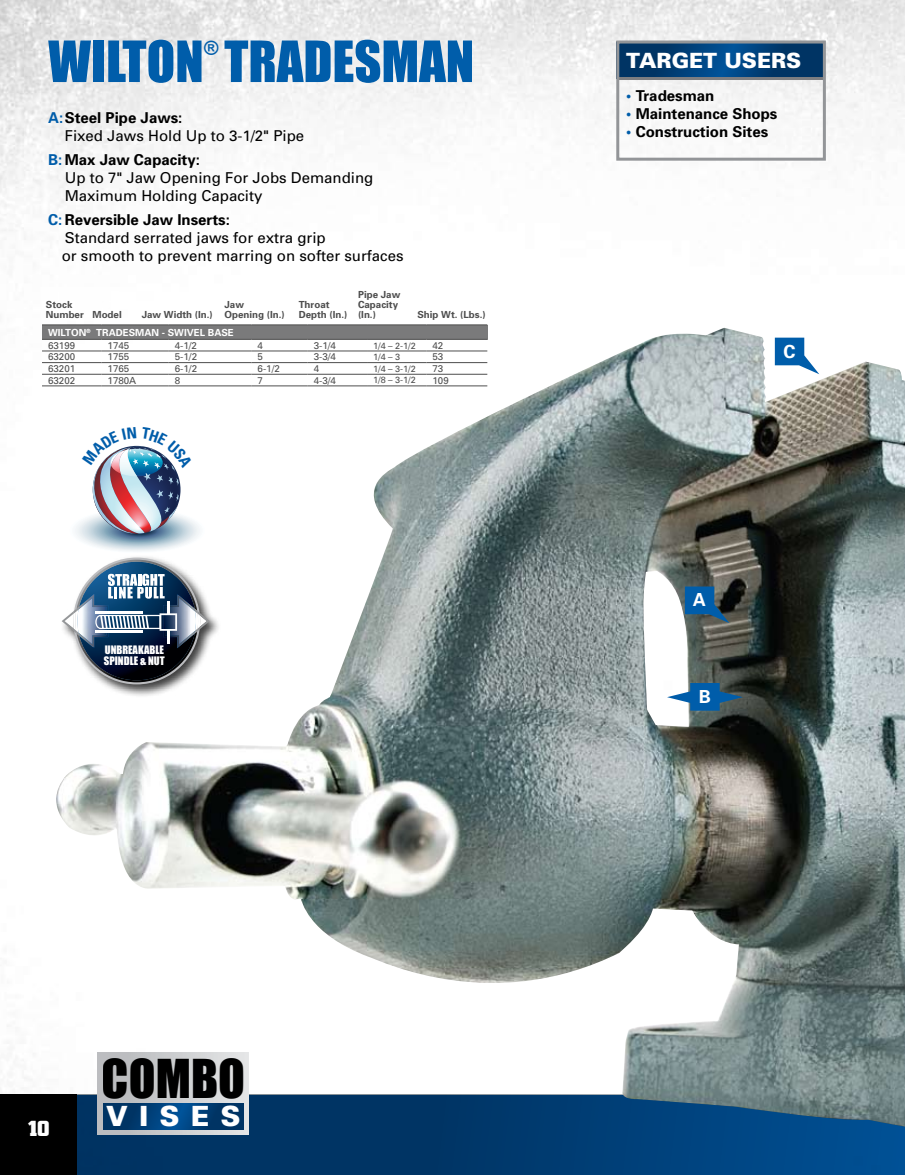
<style>
.page{position:relative;width:905px;height:1175px;background:#fff}
.page>*{position:absolute;margin:0;border:0;box-sizing:border-box;transform-origin:0 0}
.t1{font:52.5px "Impact";color:#005daa}
.t2{font:49.2px "Impact";color:#000}
.t3{font:900 27.9px "Univers";letter-spacing:.4em;color:#fff}
.t4{font:900 21px "Univers";color:#fff}
.t5{font:700 19.5px "Civic";color:#fff}
.t6{font:19.2px "Impact";color:#005daa}
.t7{font:700 18px "Univers";color:#fff}
.t8{font:15px/18px "Univers";color:#000}
.t9{font:700 15px "Univers";color:#000}
.t10{font:10.65px/10.5px "Impact";color:#fff}
.t11{font:700 9.75px/10.2px "Univers";color:#000}
.t12{font:9.75px "Univers";color:#000}
.t13{font:700 9.75px/12.8px "Univers";color:#fff}
.t14{font:9px "Univers";color:#000}
.s1{font-weight:700;color:#005daa}
.s2{font-weight:700}
.s3{font-weight:400;color:#000}
.s4{color:#005daa}
</style>
<div class="page">
<img style="left:0;top:0;width:904px;height:1080px">
<div style="left:0;top:1094px;width:904px;height:80px;background:linear-gradient(to right,#072f55,#004a8c)"></div>
<div style="left:98px;top:1052px;width:150px;height:82px;background:linear-gradient(to right,#b5b7ba,#e4e5e6)"></div>
<svg style="left:103px;top:1126px;width:140px;height:3px"></svg>
<img style="left:44px;top:328px;width:860px;height:798px">
<div style="left:42px;top:325px;width:445px;height:14px;background:#7a7a7b"></div>
<svg style="left:42px;top:340px;width:445px;height:45px"></svg>
<hr style="left:42px;top:324px;width:59px;height:1px;background:#000">
<hr style="left:101px;top:324px;width:68px;height:1px;background:#000">
<hr style="left:169px;top:324px;width:82px;height:1px;background:#000">
<hr style="left:251px;top:324px;width:57px;height:1px;background:#000">
<hr style="left:308px;top:324px;width:59px;height:1px;background:#000">
<hr style="left:367px;top:324px;width:59px;height:1px;background:#000">
<hr style="left:426px;top:324px;width:61px;height:1px;background:#000">
<hr style="left:42px;top:339px;width:59px;height:1px;background:#000">
<hr style="left:101px;top:339px;width:68px;height:1px;background:#000">
<hr style="left:169px;top:339px;width:82px;height:1px;background:#000">
<hr style="left:251px;top:339px;width:57px;height:1px;background:#000">
<hr style="left:308px;top:339px;width:59px;height:1px;background:#000">
<hr style="left:367px;top:339px;width:59px;height:1px;background:#000">
<hr style="left:426px;top:339px;width:61px;height:1px;background:#000">
<hr style="left:42px;top:351px;width:59px;height:1px;background:#000">
<hr style="left:101px;top:351px;width:68px;height:1px;background:#000">
<hr style="left:169px;top:351px;width:82px;height:1px;background:#000">
<hr style="left:251px;top:351px;width:57px;height:1px;background:#000">
<hr style="left:308px;top:351px;width:59px;height:1px;background:#000">
<hr style="left:367px;top:351px;width:59px;height:1px;background:#000">
<hr style="left:426px;top:351px;width:61px;height:1px;background:#000">
<hr style="left:42px;top:362px;width:59px;height:1px;background:#000">
<hr style="left:101px;top:362px;width:68px;height:1px;background:#000">
<hr style="left:169px;top:362px;width:82px;height:1px;background:#000">
<hr style="left:251px;top:362px;width:57px;height:1px;background:#000">
<hr style="left:308px;top:362px;width:59px;height:1px;background:#000">
<hr style="left:367px;top:362px;width:59px;height:1px;background:#000">
<hr style="left:426px;top:362px;width:61px;height:1px;background:#000">
<hr style="left:42px;top:374px;width:59px;height:1px;background:#000">
<hr style="left:101px;top:374px;width:68px;height:1px;background:#000">
<hr style="left:169px;top:374px;width:82px;height:1px;background:#000">
<hr style="left:251px;top:374px;width:57px;height:1px;background:#000">
<hr style="left:308px;top:374px;width:59px;height:1px;background:#000">
<hr style="left:367px;top:374px;width:59px;height:1px;background:#000">
<hr style="left:426px;top:374px;width:61px;height:1px;background:#000">
<hr style="left:42px;top:385px;width:59px;height:1px;background:#000">
<hr style="left:101px;top:385px;width:68px;height:1px;background:#000">
<hr style="left:169px;top:385px;width:82px;height:1px;background:#000">
<hr style="left:251px;top:385px;width:57px;height:1px;background:#000">
<hr style="left:308px;top:385px;width:59px;height:1px;background:#000">
<hr style="left:367px;top:385px;width:59px;height:1px;background:#000">
<hr style="left:426px;top:385px;width:61px;height:1px;background:#000">
<svg style="left:40px;top:286px;width:447px;height:35px"></svg>
<div style="left:0;top:1094px;width:76px;height:80px;background:#000"></div>
<svg style="left:620px;top:44px;width:201px;height:33px"></svg>
<hr style="left:618px;top:77px;width:205px;height:3px;background:#7d7e81">
<div style="left:616px;top:40px;width:209px;height:121px;border:3px solid #939598"></div>
<svg style="left:685px;top:586px;width:44px;height:37px"></svg>
<svg style="left:667px;top:683px;width:75px;height:27px"></svg>
<div style="left:58px;top:554px;width:162px;height:143px;background:#000;opacity:.75"></div>
<svg style="left:774px;top:338px;width:45px;height:36px"></svg>
<svg style="left:60px;top:423px;width:157px;height:261px"></svg>
<p class="t1" style="left:48px;top:21px;width:427px">WILTON TRADESMAN</p>
<p class="t6" style="left:204px;top:32px;width:17px">®</p>
<p class="t8" style="left:65px;top:109px;width:241px;text-indent:-16px"><span class="s1">A:</span><span class="s2">Steel Pipe Jaws:<br></span>Fixed Jaws Hold Up to 3-1/2" Pipe</p>
<p class="t8" style="left:65px;top:151px;width:310px;text-indent:-16px"><span class="s1">B:</span> <span class="s2">Max Jaw Capacity:<br></span>Up to 7" Jaw Opening For Jobs Demanding<br>Maximum Holding Capacity</p>
<p class="t8" style="left:62px;top:210px;width:343px;text-indent:-14px"><span class="s1">C:</span> <span class="s2">Reversible Jaw Inserts:<br></span>Standard serrated jaws for extra grip<br>or smooth to prevent marring on softer surfaces</p>
<p class="t11" style="left:46px;top:299px;width:77px">Stock<br>Number Model</p>
<p class="t11" style="left:142px;top:309px;width:72px">Jaw Width (In.)</p>
<p class="t11" style="left:224px;top:299px;width:62px">Jaw<br>Opening (In.)</p>
<p class="t11" style="left:299px;top:299px;width:50px">Throat<br>Depth (In.)</p>
<p class="t11" style="left:358px;top:289px;width:44px">Pipe Jaw<br>Capacity (In.)</p>
<p class="t11" style="left:417px;top:309px;width:70px">Ship Wt. (Lbs.)</p>
<p class="t13" style="left:48px;top:326px;width:187px">WILTON<sup>®</sup> TRADESMAN - SWIVEL BASE<br><span class="s3">63199</span></p>
<p class="t12" style="left:108px;top:340px;width:23px">1745</p>
<p class="t12" style="left:175px;top:340px;width:24px">4-1/2</p>
<p class="t12" style="left:257px;top:340px;width:7px">4</p>
<p class="t12" style="left:314px;top:340px;width:24px">3-1/4</p>
<p class="t14" style="left:373px;top:340px;width:44px">1/4 – 2-1/2</p>
<p class="t12" style="left:432px;top:340px;width:12px">42</p>
<p class="t12" style="left:48px;top:351px;width:29px">63200</p>
<p class="t12" style="left:108px;top:351px;width:23px">1755</p>
<p class="t12" style="left:175px;top:351px;width:24px">5-1/2</p>
<p class="t12" style="left:257px;top:351px;width:7px">5</p>
<p class="t12" style="left:314px;top:351px;width:24px">3-3/4</p>
<p class="t14" style="left:373px;top:352px;width:29px">1/4 – 3</p>
<p class="t12" style="left:432px;top:351px;width:12px">53</p>
<p class="t12" style="left:48px;top:363px;width:29px">63201</p>
<p class="t12" style="left:108px;top:363px;width:23px">1765</p>
<p class="t12" style="left:175px;top:363px;width:24px">6-1/2</p>
<p class="t12" style="left:257px;top:363px;width:24px">6-1/2</p>
<p class="t12" style="left:314px;top:363px;width:7px">4</p>
<p class="t14" style="left:373px;top:363px;width:44px">1/4 – 3-1/2</p>
<p class="t12" style="left:432px;top:363px;width:12px">73</p>
<p class="t12" style="left:48px;top:374px;width:29px">63202</p>
<p class="t12" style="left:108px;top:374px;width:30px">1780A</p>
<p class="t12" style="left:175px;top:374px;width:7px">8</p>
<p class="t12" style="left:257px;top:374px;width:7px">7</p>
<p class="t12" style="left:314px;top:374px;width:24px">4-3/4</p>
<p class="t14" style="left:373px;top:375px;width:44px">1/8 – 3-1/2</p>
<p class="t12" style="left:432px;top:374px;width:18px">109</p>
<p class="t10" style="left:104px;top:644px;width:62px">UNBREAKABLE<br>SPINDLE &amp; NUT</p>
<p class="t4" style="left:626px;top:48px;width:176px">TARGET USERS</p>
<p class="t9" style="left:626px;top:87px;width:90px"><span class="s4">•</span> Tradesman</p>
<p class="t9" style="left:626px;top:105px;width:153px"><span class="s4">•</span> Maintenance Shops</p>
<p class="t9" style="left:626px;top:123px;width:143px"><span class="s4">•</span> Construction Sites</p>
<p class="t7" style="left:783px;top:340px;width:14px">C</p>
<p class="t7" style="left:693px;top:589px;width:14px">A</p>
<p class="t7" style="left:698px;top:685px;width:14px">B</p>
<p class="t5" style="left:27px;top:1115px;width:24px">10</p>
<h2 class="t2" style="left:102px;top:1040px;width:145px">COMBO</h2>
<p class="t3" style="left:106px;top:1098px;width:136px">VISES</p>
</div>
